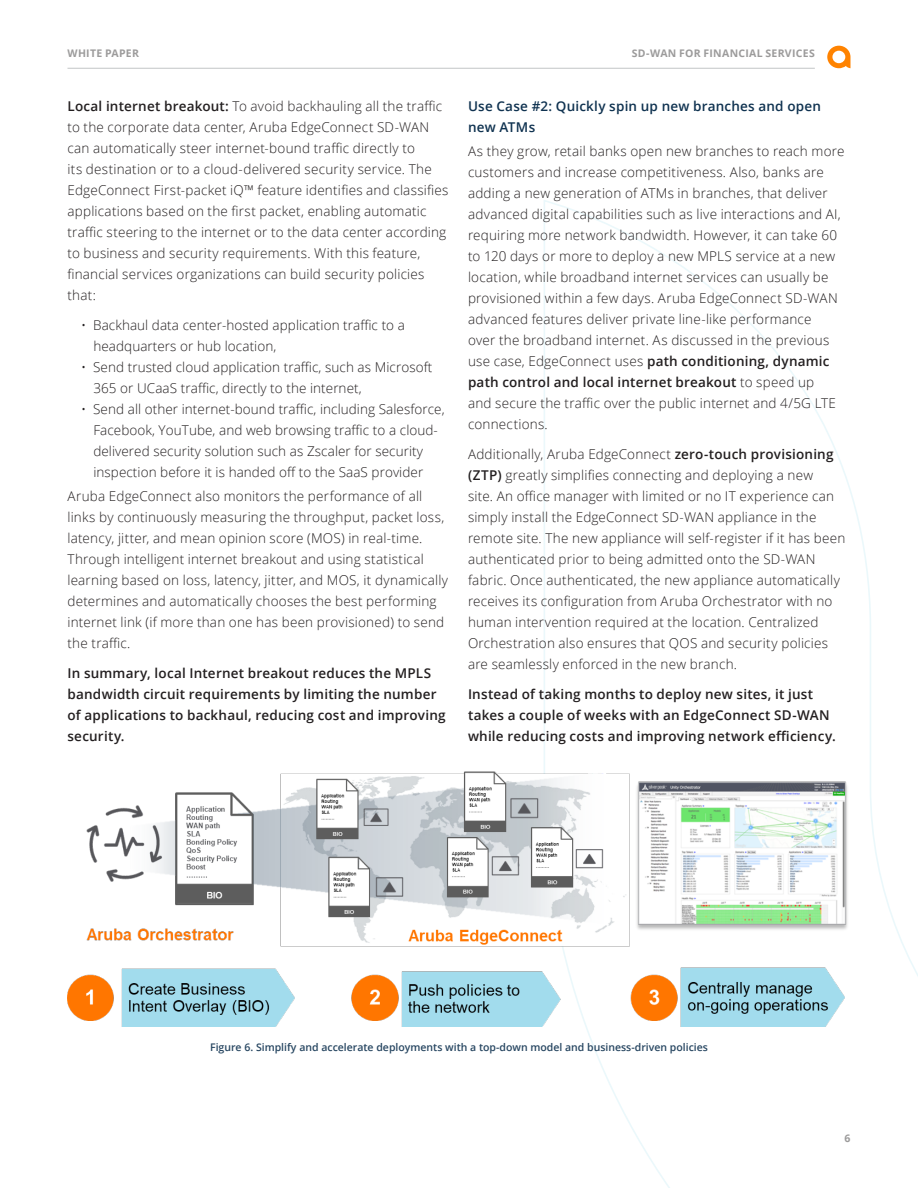
<style>
.page{position:relative;width:918px;height:1188px;background:#fff}
.page>*{position:absolute;margin:0;border:0;box-sizing:border-box;transform-origin:0 0}
.Body__Text_9_14_Ligh{font:300 13.5px/21px "Open Sans";letter-spacing:.015em;color:#231f20}
.Body__Text_9_14_Ligh-2{font:600 13.5px/21px "Open Sans";letter-spacing:.015em;color:#231f20}
.Product_Name__9_14_S{font:600 13.5px/21px "Open Sans";letter-spacing:.015em;color:#0f3250}
.Title__Subhead_12_15{font:600 10.5px "Open Sans";color:#274661}
.t1{font:700 10.5px "Open Sans";letter-spacing:.03em;color:#9c9b9b}
.s1{font-weight:600}
</style>
<div class="page">
<hr style="left:68px;top:68px;width:747px;height:1px;background:#c3c5c6">
<svg style="left:543px;top:45px;width:375px;height:1143px"></svg>
<img style="left:68px;top:770px;width:782px;height:257px">
<p class="t1" style="left:68px;top:45px;width:73px">WHITE PAPER</p>
<p class="t1" style="left:632px;top:45px;width:185px">SD-WAN FOR FINANCIAL SERVICES</p>
<p class="Body__Text_9_14_Ligh" style="left:68px;top:95px;width:382px"><span class="s1">Local internet breakout:</span> To avoid backhauling all the traffic to the corporate data center, Aruba EdgeConnect SD-WAN can automatically steer internet-bound traffic directly to<br>its destination or to a cloud-delivered security service. The EdgeConnect First-packet iQ™ feature identifies and classifies applications based on the first packet, enabling automatic traffic steering to the internet or to the data center according to business and security requirements. With this feature, financial services organizations can build security policies that:</p>
<p class="Body__Text_9_14_Ligh" style="left:93px;top:314px;width:313px;text-indent:-12px">• Backhaul data center-hosted application traffic to a headquarters or hub location,</p>
<p class="Body__Text_9_14_Ligh" style="left:93px;top:356px;width:340px;text-indent:-12px">• Send trusted cloud application traffic, such as Microsoft<br>365 or UCaaS traffic, directly to the internet,</p>
<p class="Body__Text_9_14_Ligh" style="left:93px;top:398px;width:353px;text-indent:-12px">• Send all other internet-bound traffic, including Salesforce, Facebook, YouTube, and web browsing traffic to a cloud&shy;delivered security solution such as Zscaler for security inspection before it is handed off to the SaaS provider</p>
<p class="Body__Text_9_14_Ligh" style="left:68px;top:485px;width:382px">Aruba EdgeConnect also monitors the performance of all links by continuously measuring the throughput, packet loss, latency, jitter, and mean opinion score (MOS) in real-time.<br>Through intelligent internet breakout and using statistical learning based on loss, latency, jitter, and MOS, it dynamically determines and automatically chooses the best performing internet link (if more than one has been provisioned) to send the traffic.</p>
<p class="Body__Text_9_14_Ligh-2" style="left:68px;top:662px;width:380px">In summary, local Internet breakout reduces the MPLS bandwidth circuit requirements by limiting the number of applications to backhaul, reducing cost and improving security.</p>
<p class="Product_Name__9_14_S" style="left:468px;top:95px;width:355px">Use Case #2: Quickly spin up new branches and open new ATMs</p>
<p class="Body__Text_9_14_Ligh" style="left:468px;top:140px;width:378px">As they grow, retail banks open new branches to reach more customers and increase competitiveness. Also, banks are adding a new generation of ATMs in branches, that deliver advanced digital capabilities such as live interactions and AI, requiring more network bandwidth. However, it can take 60 to 120 days or more to deploy a new MPLS service at a new location, while broadband internet services can usually be provisioned within a few days. Aruba EdgeConnect SD-WAN advanced features deliver private line-like performance<br>over the broadband internet. As discussed in the previous use case, EdgeConnect uses <span class="s1">path conditioning, dynamic path control and local internet breakout</span> to speed up<br>and secure the traffic over the public internet and 4/5G LTE connections.</p>
<p class="Body__Text_9_14_Ligh" style="left:468px;top:443px;width:379px">Additionally, Aruba EdgeConnect <span class="s1">zero-touch provisioning (ZTP)</span> greatly simplifies connecting and deploying a new<br>site. An office manager with limited or no IT experience can simply install the EdgeConnect SD-WAN appliance in the remote site. The new appliance will self-register if it has been authenticated prior to being admitted onto the SD-WAN fabric. Once authenticated, the new appliance automatically receives its configuration from Aruba Orchestrator with no human intervention required at the location. Centralized Orchestration also ensures that QOS and security policies are seamlessly enforced in the new branch.</p>
<p class="Body__Text_9_14_Ligh-2" style="left:468px;top:683px;width:369px">Instead of taking months to deploy new sites, it just takes a couple of weeks with an EdgeConnect SD-WAN while reducing costs and improving network efficiency.</p>
<p class="Title__Subhead_12_15" style="left:210px;top:1040px;width:499px">Figure 6. Simplify and accelerate deployments with a top-down model and business-driven policies</p>
<p class="t1" style="left:845px;top:1131px;width:7px">6</p>
</div>
